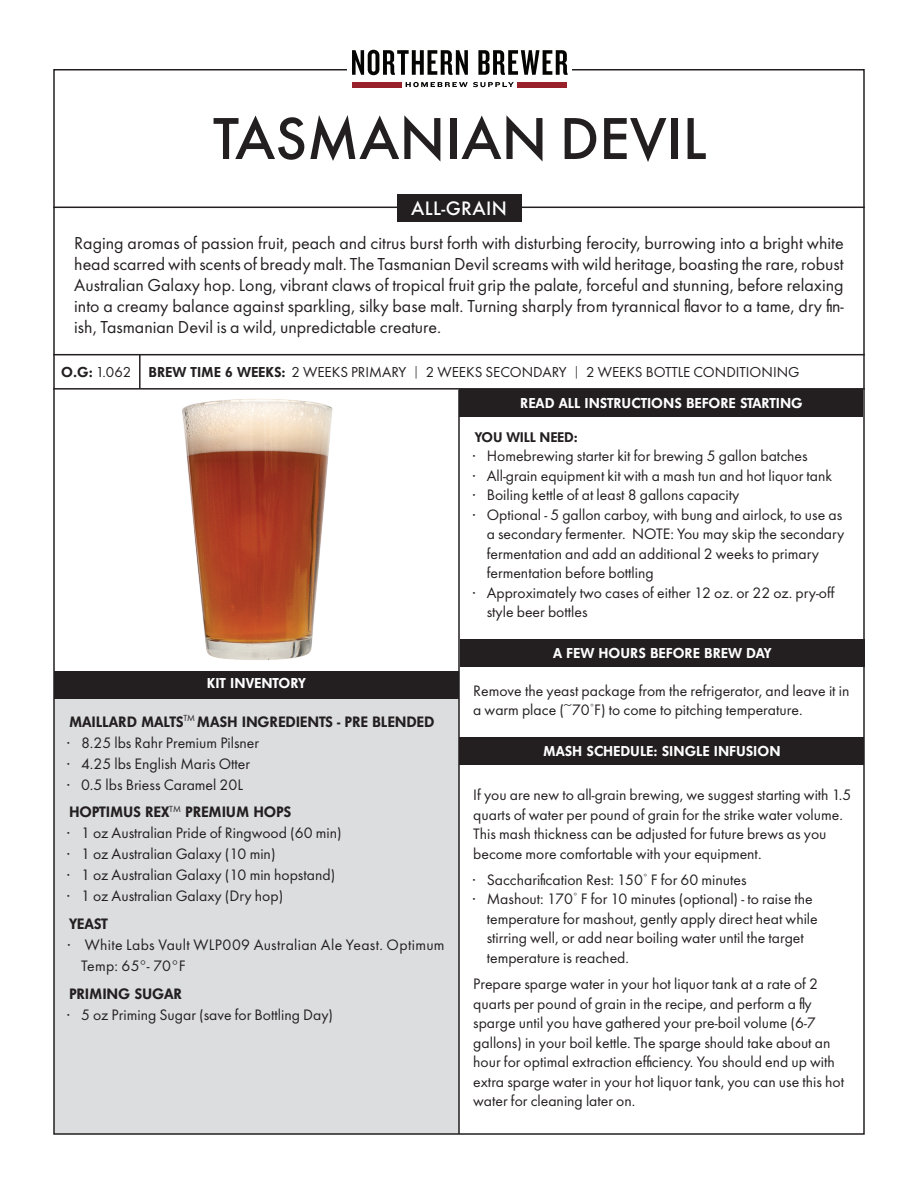
<style>
.page{position:relative;width:918px;height:1188px;background:#fff}
.page>*{position:absolute;margin:0;border:0;box-sizing:border-box;transform-origin:0 0}
.BEER_TITLE{font:61.5px "Futura Mdm";color:#231f20}
.BEER_TITLE-2{font:20.25px "Futura Mdm";letter-spacing:.02em;color:#fff}
.BEER_DESCRIPTION{font:18px/21px "Futura";color:#231f20;text-align:justify}
.TEXT_-_Body{font:15.75px/19.5px "Futura";color:#231f20}
.TEXT_-_HEADER{font:15.75px "Futura Hvy";letter-spacing:-.01em;color:#231f20}
.TEXT_-_Body-2{font:15.75px/21px "Futura";letter-spacing:.02em;color:#231f20}
.SECTION_HEADER{font:15px "Futura Hvy";color:#fff}
.BREW_TIME_-_Bold{font:15px "Futura";color:#231f20}
.TEXT_-_HEADER-2{font:14.7px "Futura Hvy";letter-spacing:-.01em;color:#231f20}
.s1{font-family:"Futura Hvy"}
.s2{font-size:15px}
.s3{font-family:"Futura PT";font-size:15px}
</style>
<div class="page">
<div style="left:460px;top:390px;width:403px;height:27px;background:#231f20"></div>
<div style="left:460px;top:639px;width:405px;height:28px;background:#231f20"></div>
<div style="left:460px;top:737px;width:404px;height:28px;background:#231f20"></div>
<div style="left:54px;top:671px;width:405px;height:463px;background:#dcdddf"></div>
<div style="left:54px;top:671px;width:405px;height:28px;background:#231f20"></div>
<img style="left:182px;top:399px;width:151px;height:261px">
<hr style="left:458px;top:390px;width:2px;height:744px;background:#231f20">
<hr style="left:139px;top:355px;width:2px;height:34px;background:#231f20">
<hr style="left:53px;top:388px;width:812px;height:2px;background:#231f20">
<hr style="left:53px;top:354px;width:812px;height:1px;background:#231f20">
<hr style="left:53px;top:207px;width:812px;height:1px;background:#231f20">
<div style="left:397px;top:194px;width:124px;height:28px;background:#231f20"></div>
<svg style="left:352px;top:50px;width:116px;height:25px"></svg>
<svg style="left:478px;top:50px;width:90px;height:25px"></svg>
<svg style="left:406px;top:82px;width:108px;height:5px"></svg>
<div style="left:352px;top:82px;width:50px;height:5px;background:#98212a"></div>
<div style="left:517px;top:82px;width:50px;height:5px;background:#98212a"></div>
<p class="BEER_TITLE" style="left:213px;top:98px;width:495px">TASMANIAN DEVIL</p>
<p class="BEER_TITLE-2" style="left:411px;top:195px;width:97px">ALL-GRAIN</p>
<p class="BEER_DESCRIPTION" style="left:74px;top:234px;width:771px">Raging aromas of passion fruit, peach and citrus burst forth with disturbing ferocity, burrowing into a bright white head scarred with scents of bready malt. The Tasmanian Devil screams with wild heritage, boasting the rare, robust Australian Galaxy hop. Long, vibrant claws of tropical fruit grip the palate, forceful and stunning, before relaxing into a creamy balance against sparkling, silky base malt. Turning sharply from tyrannical flavor to a tame, dry fin&shy;ish, Tasmanian Devil is a wild, unpredictable creature.</p>
<p class="BREW_TIME_-_Bold" style="left:61px;top:362px;width:72px"><span class="s1">O.G:</span> 1.062</p>
<p class="BREW_TIME_-_Bold" style="left:148px;top:362px;width:653px"><span class="s1">BREW TIME 6 WEEKS:</span> 2 WEEKS PRIMARY | 2 WEEKS SECONDARY | 2 WEEKS BOTTLE CONDITIONING</p>
<p class="SECTION_HEADER" style="left:207px;top:673px;width:101px">KIT INVENTORY</p>
<p class="TEXT_-_HEADER" style="left:69px;top:711px;width:367px">MAILLARD MALTS<sup>TM</sup> MASH INGREDIENTS - PRE BLENDED</p>
<p class="TEXT_-_Body" style="left:68px;top:734px;width:193px"><span class="s2">·</span> 8.25 lbs Rahr Premium Pilsner</p>
<p class="TEXT_-_Body" style="left:68px;top:755px;width:184px"><span class="s2">·</span> 4.25 lbs English Maris Otter</p>
<p class="TEXT_-_Body" style="left:68px;top:776px;width:177px"><span class="s2">·</span> 0.5 lbs Briess Caramel 20L</p>
<p class="TEXT_-_HEADER" style="left:69px;top:802px;width:224px">HOPTIMUS REX<sup>TM</sup> PREMIUM HOPS</p>
<p class="TEXT_-_Body" style="left:68px;top:825px;width:276px"><span class="s2">·</span> 1 oz Australian Pride of Ringwood (60 min)</p>
<p class="TEXT_-_Body" style="left:68px;top:846px;width:210px"><span class="s2">·</span> 1 oz Australian Galaxy (10 min)</p>
<p class="TEXT_-_Body" style="left:68px;top:867px;width:269px"><span class="s2">·</span> 1 oz Australian Galaxy (10 min hopstand)</p>
<p class="TEXT_-_Body" style="left:68px;top:888px;width:217px"><span class="s2">·</span> 1 oz Australian Galaxy (Dry hop)</p>
<p class="TEXT_-_HEADER" style="left:69px;top:913px;width:40px">YEAST</p>
<p class="TEXT_-_Body-2" style="left:81px;top:936px;width:365px;text-indent:-14px"><span class="s3">·</span> White Labs Vault WLP009 Australian Ale Yeast. Optimum<br>Temp: 65°- 70°F</p>
<p class="TEXT_-_HEADER" style="left:69px;top:983px;width:115px">PRIMING SUGAR</p>
<p class="TEXT_-_Body" style="left:68px;top:1006px;width:267px"><span class="s2">·</span> 5 oz Priming Sugar (save for Bottling Day)</p>
<p class="SECTION_HEADER" style="left:520px;top:393px;width:284px">READ ALL INSTRUCTIONS BEFORE STARTING</p>
<p class="TEXT_-_HEADER-2" style="left:475px;top:427px;width:104px">YOU WILL NEED:</p>
<p class="TEXT_-_Body" style="left:473px;top:448px;width:336px"><span class="s2">·</span> Homebrewing starter kit for brewing 5 gallon batches</p>
<p class="TEXT_-_Body" style="left:473px;top:467px;width:360px"><span class="s2">·</span> All-grain equipment kit with a mash tun and hot liquor tank</p>
<p class="TEXT_-_Body" style="left:473px;top:487px;width:268px"><span class="s2">·</span> Boiling kettle of at least 8 gallons capacity</p>
<p class="TEXT_-_Body" style="left:487px;top:506px;width:359px;text-indent:-14px"><span class="s2">·</span> Optional - 5 gallon carboy, with bung and airlock, to use as a secondary fermenter. NOTE: You may skip the secondary fermentation and add an additional 2 weeks to primary fermentation before bottling</p>
<p class="TEXT_-_Body" style="left:487px;top:584px;width:349px;text-indent:-14px"><span class="s2">·</span> Approximately two cases of either 12 oz. or 22 oz. pry-off style beer bottles</p>
<p class="SECTION_HEADER" style="left:553px;top:643px;width:220px">A FEW HOURS BEFORE BREW DAY</p>
<p class="TEXT_-_Body" style="left:473px;top:682px;width:378px">Remove the yeast package from the refrigerator, and leave it in a warm place (~70<sup>°</sup>F) to come to pitching temperature.</p>
<p class="SECTION_HEADER" style="left:543px;top:741px;width:239px">MASH SCHEDULE: SINGLE INFUSION</p>
<p class="TEXT_-_Body" style="left:473px;top:786px;width:380px">If you are new to all-grain brewing, we suggest starting with 1.5 quarts of water per pound of grain for the strike water volume.<br>This mash thickness can be adjusted for future brews as you become more comfortable with your equipment.</p>
<p class="TEXT_-_Body" style="left:473px;top:871px;width:275px"><span class="s2">·</span> Saccharification Rest: 150<sup>°</sup> F for 60 minutes</p>
<p class="TEXT_-_Body" style="left:487px;top:891px;width:333px;text-indent:-14px"><span class="s2">·</span> Mashout: 170<sup>°</sup> F for 10 minutes (optional) - to raise the temperature for mashout, gently apply direct heat while stirring well, or add near boiling water until the target temperature is reached.</p>
<p class="TEXT_-_Body" style="left:473px;top:975px;width:372px">Prepare sparge water in your hot liquor tank at a rate of 2 quarts per pound of grain in the recipe, and perform a fly sparge until you have gathered your pre-boil volume (6-7 gallons) in your boil kettle. The sparge should take about an hour for optimal extraction efficiency. You should end up with extra sparge water in your hot liquor tank, you can use this hot water for cleaning later on.</p>
</div>
